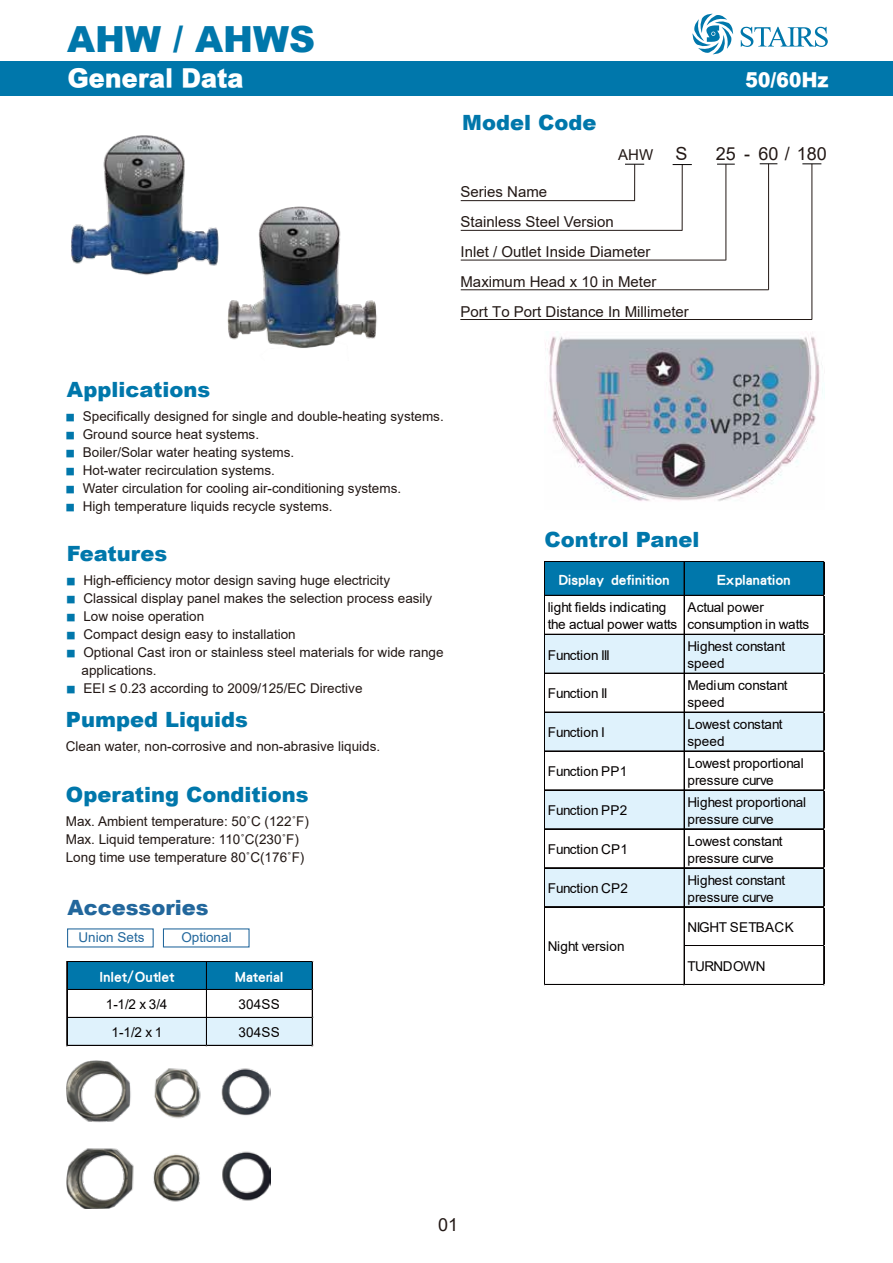
<style>
.page{position:relative;width:893px;height:1263px;background:#fff}
.page>*{position:absolute;margin:0;border:0;box-sizing:border-box;transform-origin:0 0}
.t1{font:900 36px "Arial";color:#0077ab}
.t2{font:27px "DF Hei UB HKP BF";color:#fff}
.t3{font:900 21px "Arial";color:#0077ab}
.t4{font:900 21px "Arial";color:#22679c}
.t5{font:21px "DF Hei UB HKP BF";color:#fff}
.t6{font:18px "Arial";color:#221815}
.t7{font:15px/30px "Arial";color:#221815}
.t8{font:13.5px/18px "Arial";color:#221815}
.t9{font:13.5px/17px "Arial";color:#040000}
.t10{font:800 13.5px "Han Wang Hei";letter-spacing:.01em;color:#fffffe}
.t11{font:13.5px "Arial";color:#22679c}
.t12{font:13.5px "Arial";letter-spacing:-.025em;color:#040000}
.t13{font:13.5px "Arial";letter-spacing:-.035em;color:#040000}
.s1{font-size:18px}
.s2{font-family:"Adobe Ming Std";font-weight:300;font-size:9px;color:#0077ab}
</style>
<div class="page">
<div style="left:68px;top:962px;width:245px;height:28px;background:#0077ab"></div>
<div style="left:68px;top:1017px;width:245px;height:29px;background:#dff2fc"></div>
<hr style="left:68px;top:961px;width:245px;height:1px;background:#040000">
<hr style="left:68px;top:989px;width:245px;height:1px;background:#040000">
<hr style="left:68px;top:1017px;width:245px;height:1px;background:#040000">
<hr style="left:66px;top:961px;width:1px;height:85px;background:#040000">
<hr style="left:67px;top:961px;width:1px;height:85px;background:#040000">
<hr style="left:206px;top:962px;width:1px;height:84px;background:#040000">
<hr style="left:68px;top:1045px;width:245px;height:1px;background:#040000">
<hr style="left:312px;top:962px;width:1px;height:84px;background:#040000">
<div style="left:0;top:61px;width:893px;height:35px;background:#0077ab"></div>
<svg style="left:692px;top:13px;width:41px;height:42px"></svg>
<svg style="left:740px;top:27px;width:88px;height:20px"></svg>
<img style="left:227px;top:206px;width:150px;height:142px">
<img style="left:71px;top:135px;width:162px;height:151px">
<div style="left:545px;top:562px;width:279px;height:34px;background:#0077ab"></div>
<div style="left:545px;top:634px;width:279px;height:40px;background:#dff2fc"></div>
<div style="left:545px;top:712px;width:279px;height:40px;background:#dff2fc"></div>
<div style="left:545px;top:790px;width:279px;height:40px;background:#dff2fc"></div>
<div style="left:545px;top:868px;width:279px;height:39px;background:#dff2fc"></div>
<hr style="left:545px;top:561px;width:279px;height:1px;background:#040000">
<hr style="left:545px;top:595px;width:279px;height:1px;background:#040000">
<hr style="left:545px;top:634px;width:279px;height:1px;background:#040000">
<hr style="left:545px;top:673px;width:279px;height:1px;background:#040000">
<hr style="left:545px;top:712px;width:279px;height:1px;background:#040000">
<hr style="left:545px;top:751px;width:279px;height:1px;background:#040000">
<hr style="left:545px;top:789px;width:279px;height:1px;background:#040000">
<hr style="left:545px;top:790px;width:279px;height:1px;background:#040000">
<hr style="left:545px;top:828px;width:279px;height:1px;background:#040000">
<hr style="left:545px;top:829px;width:279px;height:1px;background:#040000">
<hr style="left:545px;top:867px;width:279px;height:1px;background:#040000">
<hr style="left:545px;top:868px;width:279px;height:1px;background:#040000">
<hr style="left:545px;top:906px;width:279px;height:1px;background:#040000">
<hr style="left:685px;top:945px;width:139px;height:1px;background:#040000">
<hr style="left:544px;top:561px;width:1px;height:424px;background:#040000">
<hr style="left:684px;top:562px;width:1px;height:423px;background:#040000">
<hr style="left:545px;top:984px;width:279px;height:1px;background:#040000">
<hr style="left:823px;top:562px;width:1px;height:423px;background:#040000">
<hr style="left:824px;top:562px;width:1px;height:423px;background:#040000">
<img style="left:545px;top:336px;width:278px;height:165px">
<img style="left:67px;top:1060px;width:203px;height:148px">
<hr style="left:461px;top:289px;width:308px;height:1px;background:#221815">
<hr style="left:460px;top:319px;width:352px;height:1px;background:#221815">
<hr style="left:461px;top:230px;width:221px;height:1px;background:#221815">
<hr style="left:461px;top:200px;width:173px;height:1px;background:#221815">
<hr style="left:461px;top:260px;width:265px;height:1px;background:#221815">
<hr style="left:634px;top:164px;width:1px;height:37px;background:#221815">
<hr style="left:725px;top:164px;width:1px;height:96px;background:#221815">
<svg style="left:717px;top:164px;width:18px;height:1px"></svg>
<hr style="left:768px;top:164px;width:1px;height:126px;background:#221815">
<svg style="left:760px;top:163px;width:17px;height:1px"></svg>
<hr style="left:811px;top:164px;width:1px;height:155px;background:#221815">
<svg style="left:802px;top:163px;width:19px;height:1px"></svg>
<hr style="left:682px;top:165px;width:1px;height:66px;background:#221815">
<svg style="left:673px;top:164px;width:19px;height:1px"></svg>
<svg style="left:625px;top:164px;width:19px;height:1px"></svg>
<h1 class="t1" style="left:67px;top:13px;width:249px">AHW / AHWS</h1>
<h2 class="t2" style="left:67px;top:64px;width:178px">General Data</h2>
<h3 class="t5" style="left:745px;top:69px;width:85px">50/60Hz</h3>
<h3 class="t3" style="left:462px;top:108px;width:136px">Model Code</h3>
<p class="t7" style="left:618px;top:140px;width:71px">AHW <span class="s1">S</span></p>
<h3 class="t6" style="left:716px;top:141px;width:113px">25 - 60 / 180</h3>
<p class="t7" style="left:460px;top:177px;width:230px">Series Name<br>Stainless Steel Version<br>Inlet / Outlet Inside Diameter<br>Maximum Head x 10 in Meter<br>Port To Port Distance In Millimeter</p>
<h3 class="t3" style="left:67px;top:374px;width:145px">Applications</h3>
<p class="t8" style="left:66px;top:407px;width:379px"><span class="s2">▓</span> Specifically designed for single and double-heating systems. <span class="s2">▓</span> Ground source heat systems.<br><span class="s2">▓</span> Boiler/Solar water heating systems.<br><span class="s2">▓</span> Hot-water recirculation systems.<br><span class="s2">▓</span> Water circulation for cooling air-conditioning systems.<br><span class="s2">▓</span> High temperature liquids recycle systems.</p>
<h3 class="t3" style="left:67px;top:539px;width:102px">Features</h3>
<p class="t8" style="left:67px;top:571px;width:325px"><span class="s2">▓</span> High-efficiency motor design saving huge electricity</p>
<p class="t8" style="left:67px;top:589px;width:367px"><span class="s2">▓</span> Classical display panel makes the selection process easily</p>
<p class="t8" style="left:67px;top:607px;width:139px"><span class="s2">▓</span> Low noise operation</p>
<p class="t8" style="left:67px;top:625px;width:231px"><span class="s2">▓</span> Compact design easy to installation</p>
<p class="t8" style="left:67px;top:643px;width:379px"><span class="s2">▓</span> Optional Cast iron or stainless steel materials for wide range</p>
<p class="t8" style="left:82px;top:661px;width:77px">applications.</p>
<p class="t8" style="left:67px;top:679px;width:297px"><span class="s2">▓</span> EEI ≤ 0.23 according to 2009/125/EC Directive</p>
<h3 class="t3" style="left:66px;top:704px;width:184px">Pumped Liquids</h3>
<p class="t8" style="left:66px;top:737px;width:316px">Clean water, non-corrosive and non-abrasive liquids.</p>
<h3 class="t3" style="left:66px;top:779px;width:244px">Operating Conditions</h3>
<p class="t8" style="left:66px;top:812px;width:245px">Max. Ambient temperature: 50˚C (122˚F)<br>Max. Liquid temperature: 110˚C(230˚F)<br>Long time use temperature 80˚C(176˚F)</p>
<h3 class="t4" style="left:67px;top:892px;width:143px">Accessories</h3>
<p class="t11" style="left:79px;top:928px;width:68px">Union Sets</p>
<p class="t11" style="left:181px;top:928px;width:52px">Optional</p>
<p class="t10" style="left:100px;top:970px;width:76px">Inlet/Outlet</p>
<p class="t10" style="left:235px;top:970px;width:49px">Material</p>
<p class="t9" style="left:106px;top:995px;width:63px">1-1/2 x 3/4</p>
<p class="t9" style="left:239px;top:995px;width:43px">304SS</p>
<p class="t9" style="left:112px;top:1023px;width:52px">1-1/2 x 1</p>
<p class="t9" style="left:239px;top:1023px;width:43px">304SS</p>
<h3 class="t3" style="left:544px;top:524px;width:157px">Control Panel</h3>
<p class="t10" style="left:559px;top:573px;width:112px">Display definition</p>
<p class="t10" style="left:717px;top:573px;width:75px">Explanation</p>
<p class="t9" style="left:548px;top:599px;width:131px">light fields indicating the actual power watts</p>
<p class="t9" style="left:687px;top:599px;width:123px">Actual power consumption in watts</p>
<p class="t12" style="left:548px;top:645px;width:64px">Function III</p>
<p class="t9" style="left:687px;top:638px;width:99px">Highest constant speed</p>
<p class="t9" style="left:548px;top:685px;width:61px">Function II</p>
<p class="t9" style="left:687px;top:677px;width:102px">Medium constant speed</p>
<p class="t9" style="left:548px;top:724px;width:59px">Function I</p>
<p class="t9" style="left:687px;top:716px;width:97px">Lowest constant speed</p>
<p class="t9" style="left:548px;top:763px;width:81px">Function PP1</p>
<p class="t9" style="left:687px;top:754px;width:118px">Lowest proportional pressure curve</p>
<p class="t9" style="left:548px;top:802px;width:81px">Function PP2</p>
<p class="t9" style="left:687px;top:793px;width:120px">Highest proportional pressure curve</p>
<p class="t9" style="left:548px;top:841px;width:82px">Function CP1</p>
<p class="t9" style="left:687px;top:832px;width:97px">Lowest constant pressure curve</p>
<p class="t9" style="left:548px;top:880px;width:82px">Function CP2</p>
<p class="t9" style="left:687px;top:871px;width:99px">Highest constant pressure curve</p>
<p class="t9" style="left:687px;top:919px;width:108px">NIGHT SETBACK</p>
<p class="t13" style="left:687px;top:957px;width:80px">TURNDOWN</p>
<p class="t9" style="left:548px;top:937px;width:78px">Night version</p>
<h3 class="t6" style="left:438px;top:1212px;width:22px">01</h3>
</div>
